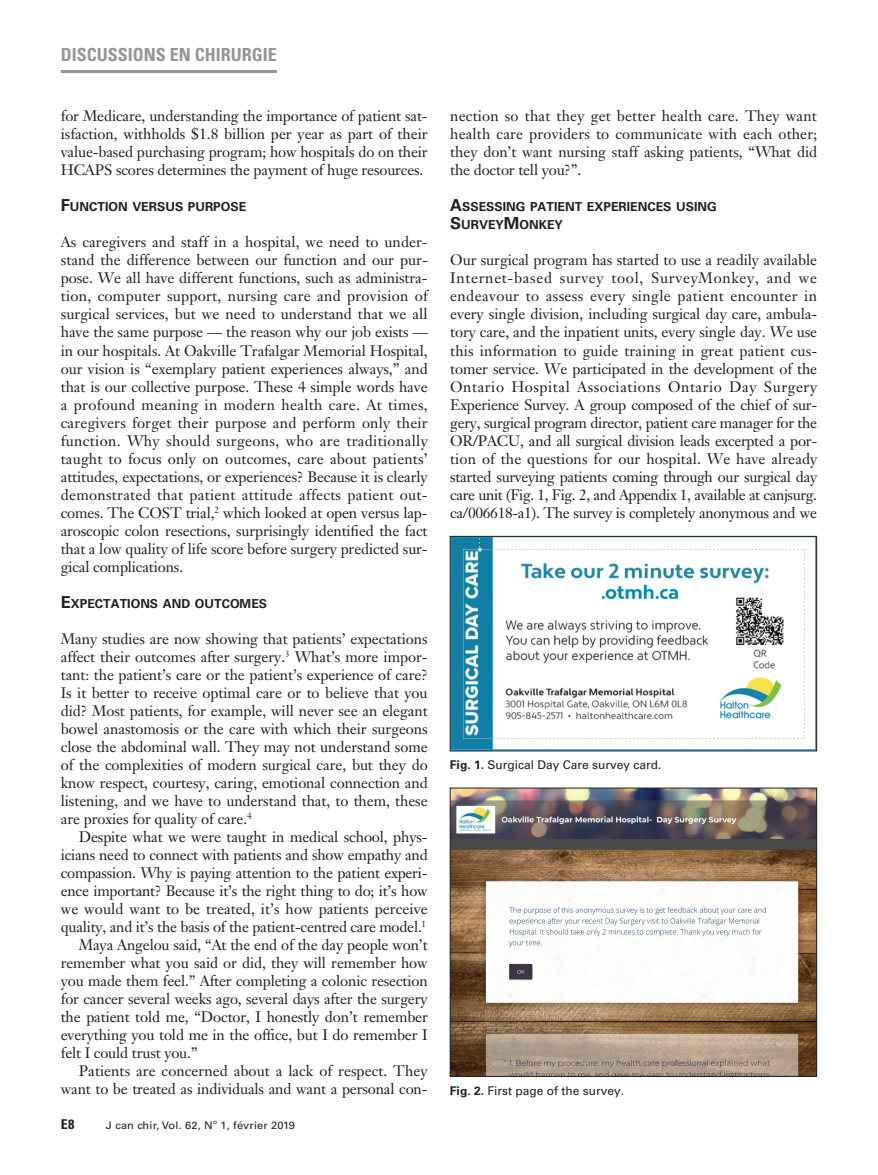
<style>
.page{position:relative;width:878px;height:1175px;background:#fff}
.page>*{position:absolute;margin:0;border:0;box-sizing:border-box;transform-origin:0 0}
.t1{font:700 condensed 18px "Univers LT Std";color:#939598}
.t2{font:15px/18px "Janson Text LT Std";letter-spacing:-.01em;color:#231f20;text-align:justify}
.t3{font:700 condensed 13.5px "Univers LT Std";color:#231f20;scale:1.05 1}
.t4{font:700 12.3px/18px "Univers LT Std";color:#231f20}
.t5{font:12px "Univers LT Std";color:#231f20}
.t6{font:10.5px "Univers LT Std";letter-spacing:.015em;color:#231f20;scale:1.05 1}
.t7{font:6.3px "Univers LT Std";color:#231f20;scale:1.05 1}
.s1{font-size:16.5px}
.s2{font-weight:700}
</style>
<div class="page">
<hr style="left:61px;top:70px;width:216px;height:3px;background:#939598">
<img style="left:452px;top:538px;width:354px;height:211px">
<div style="left:450px;top:536px;width:367px;height:215px;border:1px solid #231f20"></div>
<img style="left:452px;top:789px;width:363px;height:285px">
<div style="left:450px;top:787px;width:367px;height:289px;border:1px solid #231f20"></div>
<p class="t1" style="left:61px;top:44px;width:218px">DISCUSSIONS EN CHIRURGIE</p>
<p class="t2" style="left:61px;top:107px;width:368px">for Medicare, understanding the importance of patient sat&shy;isfaction, withholds $1.8 billion per year as part of their value-based purchasing program; how hospitals do on their HCAPS scores determines the payment of huge resources.</p>
<p class="t4" style="left:61px;top:198px;width:187px"><span class="s1">F</span>UNCTION VERSUS PURPOSE</p>
<p class="t2" style="left:61px;top:233px;width:368px">As caregivers and staff in a hospital, we need to under&shy;stand the difference between our function and our pur&shy;pose. We all have different functions, such as administra&shy;tion, computer support, nursing care and provision of surgical services, but we need to understand that we all have the same purpose — the reason why our job exists — in our hospitals. At Oakville Trafalgar Memorial Hospital, our vision is “exemplary patient experiences always,” and that is our collective purpose. These 4 simple words have a profound meaning in modern health care. At times, caregivers forget their purpose and perform only their function. Why should surgeons, who are traditionally taught to focus only on outcomes, care about patients’ attitudes, expectations, or experiences? Because it is clearly demonstrated that patient attitude affects patient out&shy;comes. The COST trial,<sup>2</sup> which looked at open versus lap&shy;aroscopic colon resections, surprisingly identified the fact that a low quality of life score before surgery predicted sur&shy;gical complications.</p>
<p class="t4" style="left:61px;top:594px;width:208px"><span class="s1">E</span>XPECTATIONS AND OUTCOMES</p>
<p class="t2" style="left:61px;top:629px;width:368px">Many studies are now showing that patients’ expectations affect their outcomes after surgery.<sup>3</sup> What’s more impor&shy;tant: the patient’s care or the patient’s experience of care?<br>Is it better to receive optimal care or to believe that you did? Most patients, for example, will never see an elegant bowel anastomosis or the care with which their surgeons close the abdominal wall. They may not understand some of the complexities of modern surgical care, but they do know respect, courtesy, caring, emotional connection and listening, and we have to understand that, to them, these are proxies for quality of care.<sup>4</sup></p>
<p class="t2" style="left:79px;top:827px;width:349px">Despite what we were taught in medical school, phys-</p>
<p class="t2" style="left:61px;top:845px;width:368px">icians need to connect with patients and show empathy and</p>
<p class="t2" style="left:61px;top:863px;width:368px">compassion. Why is paying attention to the patient experi-</p>
<p class="t2" style="left:61px;top:881px;width:368px">ence important? Because it’s the right thing to do; it’s how</p>
<p class="t2" style="left:61px;top:899px;width:368px">we would want to be treated, it’s how patients perceive</p>
<p class="t2" style="left:61px;top:917px;width:367px">quality, and it’s the basis of the patient-centred care model.<sup>1</sup></p>
<p class="t2" style="left:79px;top:935px;width:350px">Maya Angelou said, “At the end of the day people won’t</p>
<p class="t2" style="left:61px;top:953px;width:368px">remember what you said or did, they will remember how</p>
<p class="t2" style="left:61px;top:971px;width:368px">you made them feel.” After completing a colonic resection</p>
<p class="t2" style="left:61px;top:989px;width:368px">for cancer several weeks ago, several days after the surgery</p>
<p class="t2" style="left:61px;top:1007px;width:368px">the patient told me, “Doctor, I honestly don’t remember</p>
<p class="t2" style="left:61px;top:1025px;width:368px">everything you told me in the office, but I do remember I</p>
<p class="t2" style="left:61px;top:1043px;width:138px">felt I could trust you.”</p>
<p class="t2" style="left:79px;top:1061px;width:350px">Patients are concerned about a lack of respect. They</p>
<p class="t2" style="left:61px;top:1079px;width:368px">want to be treated as individuals and want a personal con-</p>
<p class="t3" style="left:61px;top:1116px;width:14px">E8</p>
<p class="t6" style="left:106px;top:1119px;width:103px">J can chir, Vol. 62, N</p>
<p class="t7" style="left:213px;top:1117px;width:5px">o</p>
<p class="t6" style="left:220px;top:1119px;width:73px">1, février 2019</p>
<p class="t2" style="left:450px;top:107px;width:368px">nection so that they get better health care. They want health care providers to communicate with each other; they don’t want nursing staff asking patients, “What did the doctor tell you?”.</p>
<p class="t4" style="left:450px;top:198px;width:268px"><span class="s1">A</span>SSESSING PATIENT EXPERIENCES USING<br><span class="s1">S</span>URVEY<span class="s1">M</span> ONKEY</p>
<p class="t2" style="left:450px;top:251px;width:368px">Our surgical program has started to use a readily available Internet-based survey tool, SurveyMonkey, and we endeavour to assess every single patient encounter in every single division, including surgical day care, ambula&shy;tory care, and the inpatient units, every single day. We use this information to guide training in great patient cus&shy;tomer service. We participated in the development of the Ontario Hospital Associations Ontario Day Surgery Experience Survey. A group composed of the chief of sur&shy;gery, surgical program director, patient care manager for the OR/PACU, and all surgical division leads excerpted a por&shy;tion of the questions for our hospital. We have already started surveying patients coming through our surgical day care unit (Fig. 1, Fig. 2, and Appendix 1, available at canjsurg. ca/006618-a1). The survey is completely anonymous and we</p>
<p class="t5" style="left:450px;top:757px;width:213px"><span class="s2">Fig. 1.</span> Surgical Day Care survey card.</p>
<p class="t5" style="left:450px;top:1083px;width:176px"><span class="s2">Fig. 2.</span> First page of the survey.</p>
</div>
